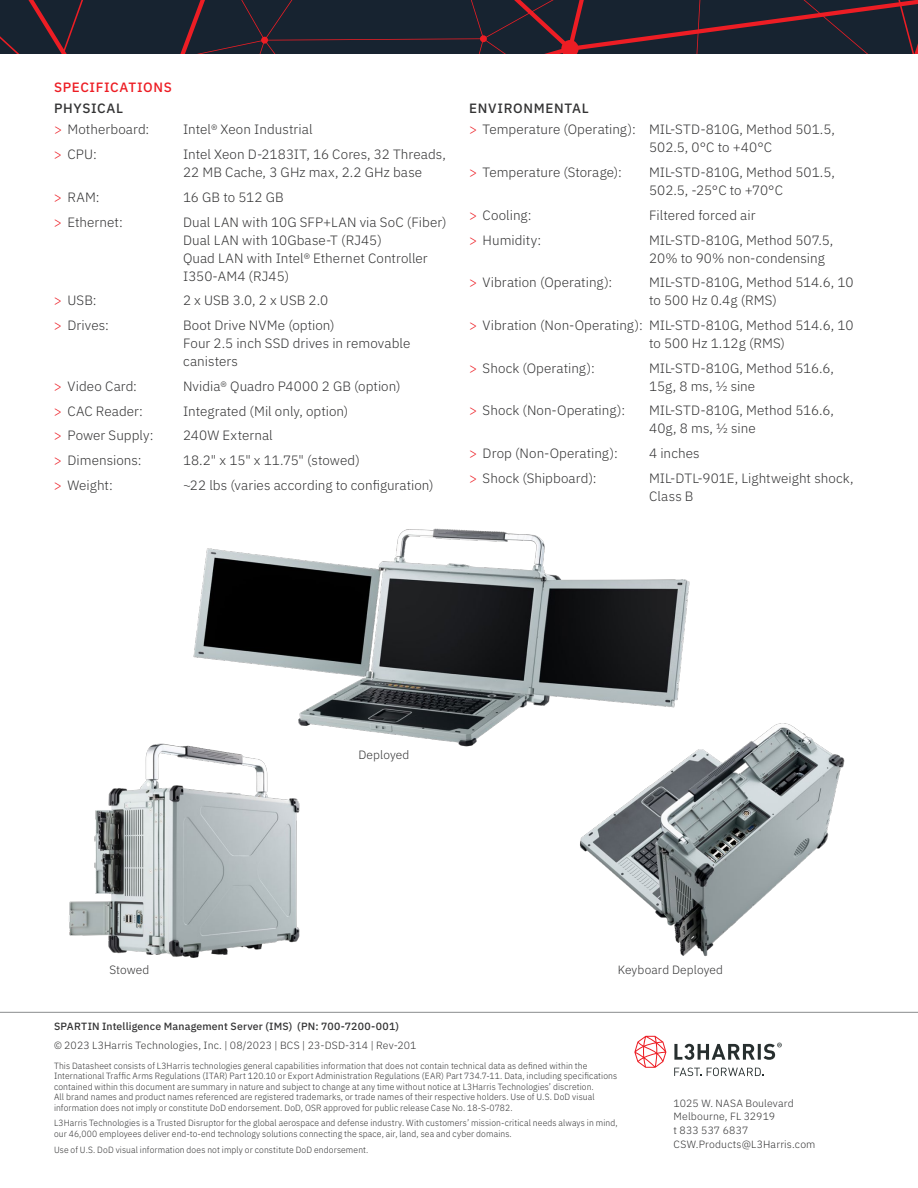
<style>
.page{position:relative;width:918px;height:1188px;background:#fff}
.page>*{position:absolute;margin:0;border:0;box-sizing:border-box;transform-origin:0 0}
.t1{font:300 13.5px/18px "IBM Plex Sans";letter-spacing:.005em;color:#333334}
.t2{font:500 13.5px "IBM Plex Sans";letter-spacing:.05em;color:#ed1d24}
.t3{font:300 12px "IBM Plex Sans";letter-spacing:.01em;color:#333334}
.t4{font:300 10.5px/13.6px "IBM Plex Sans";letter-spacing:.015em;color:#333334}
.t5{font:500 10.5px "IBM Plex Sans";letter-spacing:.015em;color:#333334}
.t6{font:300 9px/10.5px "IBM Plex Sans";letter-spacing:.015em;color:#333334;scale:.95 1}
.s1{font-weight:500}
.s2{color:#ed1d24}
</style>
<div class="page">
<img style="left:69px;top:743px;width:231px;height:215px">
<img style="left:181px;top:528px;width:509px;height:223px">
<img style="left:567px;top:720px;width:278px;height:237px">
<hr style="left:0;top:1012px;width:918px;height:1px;background:#8a8c8e">
<svg style="left:0;top:0;width:918px;height:54px;fill:#172330"></svg>
<svg style="left:674px;top:1068px;width:27px;height:8px"></svg>
<svg style="left:707px;top:1068px;width:56px;height:8px"></svg>
<svg style="left:634px;top:1036px;width:32px;height:32px"></svg>
<svg style="left:674px;top:1043px;width:108px;height:17px"></svg>
<p class="t2" style="left:54px;top:76px;width:119px">SPECIFICATIONS</p>
<p class="t1" style="left:54px;top:97px;width:97px;line-height:21.3px"><span class="s1">PHYSICAL<br></span><span class="s2">&gt;</span> Motherboard:</p>
<p class="t1" style="left:183px;top:119px;width:131px">Intel® Xeon Industrial</p>
<p class="t1" style="left:54px;top:144px;width:44px"><span class="s2">&gt;</span> CPU:</p>
<p class="t1" style="left:183px;top:144px;width:264px">Intel Xeon D-2183IT, 16 Cores, 32 Threads,<br>22 MB Cache, 3 GHz max, 2.2 GHz base</p>
<p class="t1" style="left:54px;top:187px;width:47px"><span class="s2">&gt;</span> RAM:</p>
<p class="t1" style="left:183px;top:187px;width:102px">16 GB to 512 GB</p>
<p class="t1" style="left:54px;top:212px;width:70px"><span class="s2">&gt;</span> Ethernet:</p>
<p class="t1" style="left:183px;top:212px;width:265px">Dual LAN with 10G SFP+LAN via SoC (Fiber)<br>Dual LAN with 10Gbase-T (RJ45)<br>Quad LAN with Intel® Ethernet Controller<br>I350-AM4 (RJ45)</p>
<p class="t1" style="left:54px;top:290px;width:44px"><span class="s2">&gt;</span> USB:</p>
<p class="t1" style="left:183px;top:290px;width:147px">2 x USB 3.0, 2 x USB 2.0</p>
<p class="t1" style="left:54px;top:315px;width:56px"><span class="s2">&gt;</span> Drives:</p>
<p class="t1" style="left:183px;top:315px;width:229px">Boot Drive NVMe (option)<br>Four 2.5 inch SSD drives in removable canisters</p>
<p class="t1" style="left:54px;top:376px;width:85px"><span class="s2">&gt;</span> Video Card:</p>
<p class="t1" style="left:183px;top:376px;width:219px">Nvidia® Quadro P4000 2 GB (option)</p>
<p class="t1" style="left:54px;top:401px;width:91px"><span class="s2">&gt;</span> CAC Reader:</p>
<p class="t1" style="left:183px;top:401px;width:167px">Integrated (Mil only, option)</p>
<p class="t1" style="left:54px;top:425px;width:101px"><span class="s2">&gt;</span> Power Supply:</p>
<p class="t1" style="left:183px;top:425px;width:91px">240W External</p>
<p class="t1" style="left:54px;top:450px;width:89px"><span class="s2">&gt;</span> Dimensions:</p>
<p class="t1" style="left:183px;top:450px;width:179px">18.2" x 15" x 11.75" (stowed)</p>
<p class="t1" style="left:54px;top:475px;width:60px"><span class="s2">&gt;</span> Weight:</p>
<p class="t1" style="left:183px;top:475px;width:252px">~22 lbs (varies according to configuration)</p>
<p class="t1" style="left:469px;top:96px;width:367px;line-height:21.3px"><span class="s1">ENVIRONMENTAL<br></span><span class="s2">&gt;</span> Temperature (Operating): MIL-STD-810G, Method 501.5,</p>
<p class="t1" style="left:649px;top:137px;width:125px">502.5, 0°C to +40°C</p>
<p class="t1" style="left:469px;top:162px;width:154px"><span class="s2">&gt;</span> Temperature (Storage):</p>
<p class="t1" style="left:649px;top:162px;width:187px">MIL-STD-810G, Method 501.5,<br>502.5, -25°C to +70°C</p>
<p class="t1" style="left:469px;top:205px;width:64px"><span class="s2">&gt;</span> Cooling:</p>
<p class="t1" style="left:649px;top:205px;width:108px">Filtered forced air</p>
<p class="t1" style="left:469px;top:230px;width:74px"><span class="s2">&gt;</span> Humidity:</p>
<p class="t1" style="left:649px;top:230px;width:186px">MIL-STD-810G, Method 507.5,<br>20% to 90% non-condensing</p>
<p class="t1" style="left:469px;top:272px;width:145px"><span class="s2">&gt;</span> Vibration (Operating):</p>
<p class="t1" style="left:649px;top:272px;width:206px">MIL-STD-810G, Method 514.6, 10 to 500 Hz 0.4g (RMS)</p>
<p class="t1" style="left:649px;top:315px;width:206px;text-indent:-180px"><span class="s2">&gt;</span> Vibration (Non-Operating): MIL-STD-810G, Method 514.6, 10 to 500 Hz 1.12g (RMS)</p>
<p class="t1" style="left:469px;top:358px;width:127px"><span class="s2">&gt;</span> Shock (Operating):</p>
<p class="t1" style="left:649px;top:358px;width:186px">MIL-STD-810G, Method 516.6,<br>15g, 8 ms, ½ sine</p>
<p class="t1" style="left:469px;top:401px;width:158px"><span class="s2">&gt;</span> Shock (Non-Operating):</p>
<p class="t1" style="left:649px;top:401px;width:186px">MIL-STD-810G, Method 516.6,<br>40g, 8 ms, ½ sine</p>
<p class="t1" style="left:469px;top:443px;width:150px"><span class="s2">&gt;</span> Drop (Non-Operating):</p>
<p class="t1" style="left:649px;top:443px;width:52px">4 inches</p>
<p class="t1" style="left:469px;top:468px;width:129px"><span class="s2">&gt;</span> Shock (Shipboard):</p>
<p class="t1" style="left:649px;top:468px;width:206px">MIL-DTL-901E, Lightweight shock,<br>Class B</p>
<p class="t3" style="left:358px;top:746px;width:53px">Deployed</p>
<p class="t3" style="left:109px;top:961px;width:42px">Stowed</p>
<p class="t3" style="left:618px;top:961px;width:107px">Keyboard Deployed</p>
<p class="t5" style="left:54px;top:1019px;width:347px">SPARTIN Intelligence Management Server (IMS) (PN: 700-7200-001)</p>
<p class="t4" style="left:54px;top:1038px;width:364px">© 2023 L3Harris Technologies, Inc. | 08/2023 | BCS | 23-DSD-314 | Rev-201</p>
<p class="t6" style="left:54px;top:1059px;width:594px">This Datasheet consists of L3Harris technologies general capabilities information that does not contain technical data as defined within the International Traffic Arms Regulations (ITAR) Part 120.10 or Export Administration Regulations (EAR) Part 734.7-11. Data, including specifications contained within this document are summary in nature and subject to change at any time without notice at L3Harris Technologies’ discretion.<br>All brand names and product names referenced are registered trademarks, or trade names of their respective holders. Use of U.S. DoD visual information does not imply or constitute DoD endorsement. DoD, OSR approved for public release Case No. 18-S-0782.</p>
<p class="t6" style="left:54px;top:1117px;width:595px">L3Harris Technologies is a Trusted Disruptor for the global aerospace and defense industry. With customers’ mission-critical needs always in mind, our 46,000 employees deliver end-to-end technology solutions connecting the space, air, land, sea and cyber domains.</p>
<p class="t6" style="left:54px;top:1143px;width:333px">Use of U.S. DoD visual information does not imply or constitute DoD endorsement.</p>
<p class="t4" style="left:674px;top:1095px;width:143px">1025 W. NASA Boulevard<br>Melbourne, FL 32919<br>t 833 537 6837<br>CSW.Products@L3Harris.com</p>
</div>
